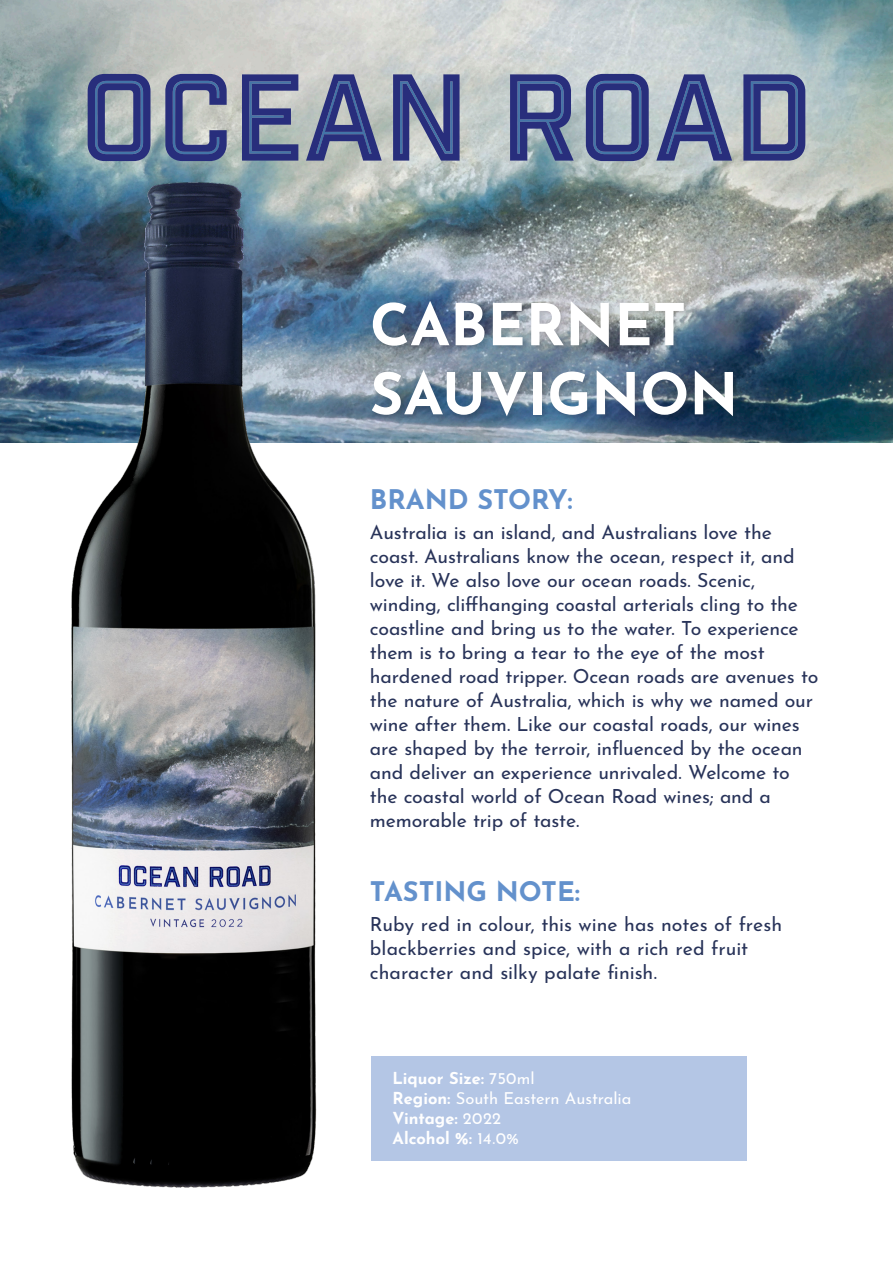
<style>
.page{position:relative;width:893px;height:1263px;background:#fff}
.page>*{position:absolute;margin:0;border:0;box-sizing:border-box;transform-origin:0 0}
.t1{font:700 57.6px/69px "Josefin Sans";color:#fff}
.t2{font:700 27px "Josefin Sans";color:#6391cc}
.t3{font:19.5px/24px "Josefin Sans";letter-spacing:-.01em;color:#283359}
.t4{font:700 16.5px "Josefin Sans";color:#fff}
.t5{font:16.5px "Josefin Sans";letter-spacing:-.005em;color:#fff}
.s1{font-weight:400}
.s2{font-weight:700}
</style>
<div class="page">
<img style="left:0;top:0;width:893px;height:442px">
<div style="left:371px;top:300px;width:369px;height:123px;background:#231f20;opacity:.19"></div>
<div style="left:371px;top:1056px;width:376px;height:105px;background:#b4c6e5"></div>
<img style="left:54px;top:161px;width:280px;height:1027px">
<svg style="left:88px;top:74px;width:62px;height:87px"></svg>
<svg style="left:165px;top:74px;width:62px;height:87px"></svg>
<svg style="left:242px;top:74px;width:56px;height:87px"></svg>
<svg style="left:306px;top:74px;width:76px;height:87px"></svg>
<svg style="left:393px;top:74px;width:67px;height:87px"></svg>
<svg style="left:510px;top:74px;width:64px;height:87px"></svg>
<svg style="left:586px;top:74px;width:63px;height:87px"></svg>
<svg style="left:656px;top:74px;width:76px;height:87px"></svg>
<svg style="left:743px;top:74px;width:62px;height:87px"></svg>
<p class="t1" style="left:370px;top:282px;width:370px">CABERNET<br>SAUVIGNON</p>
<p class="t2" style="left:370px;top:476px;width:204px">BRAND STORY:</p>
<p class="t3" style="left:370px;top:517px;width:450px">Australia is an island, and Australians love the coast. Australians know the ocean, respect it, and love it. We also love our ocean roads. Scenic, winding, cliffhanging coastal arterials cling to the coastline and bring us to the water. To experience them is to bring a tear to the eye of the most hardened road tripper. Ocean roads are avenues to the nature of Australia, which is why we named our wine after them. Like our coastal roads, our wines are shaped by the terroir, influenced by the ocean and deliver an experience unrivaled. Welcome to the coastal world of Ocean Road wines; and a memorable trip of taste.</p>
<p class="t2" style="left:370px;top:867px;width:211px">TASTING NOTE:</p>
<p class="t3" style="left:370px;top:909px;width:414px">Ruby red in colour, this wine has notes of fresh blackberries and spice, with a rich red fruit character and silky palate finish.</p>
<p class="t4" style="left:393px;top:1063px;width:144px">Liquor Size: <span class="s1">750ml</span></p>
<p class="t5" style="left:393px;top:1084px;width:240px"><span class="s2">Region:</span> South Eastern Australia</p>
<p class="t4" style="left:393px;top:1103px;width:110px">Vintage: <span class="s1">2022</span></p>
<p class="t4" style="left:393px;top:1123px;width:128px">Alcohol %: <span class="s1">14.0%</span></p>
</div>
